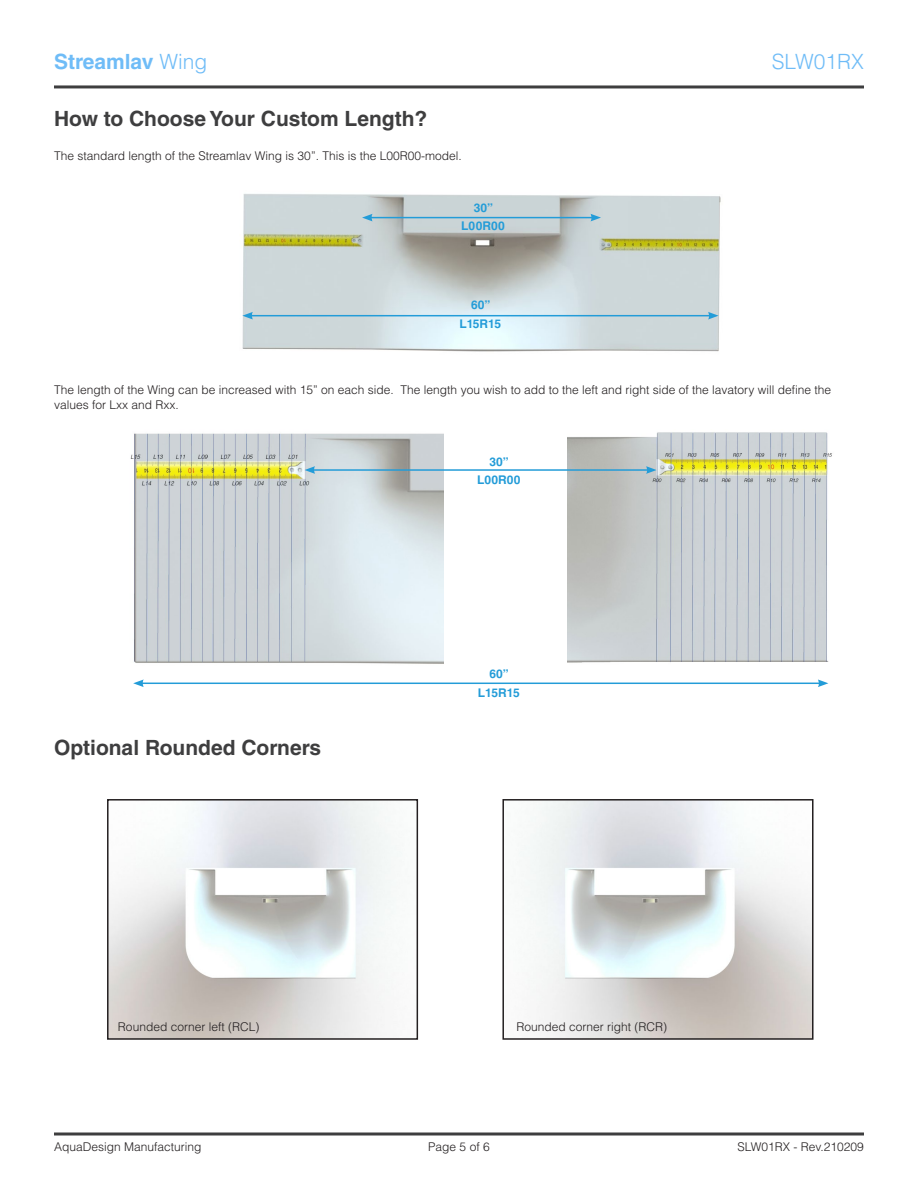
<style>
.page{position:relative;width:918px;height:1188px;background:#fff}
.page>*{position:absolute;margin:0;border:0;box-sizing:border-box;transform-origin:0 0}
.t1{font:700 21px "Helvetica LT Std";color:#3e3e3f}
.t2{font:700 21px "Helvetica LT Std";color:#6fbcf7}
.t3{font:300 21px "Helvetica LT Std";color:#6fbcf7}
.t4{font:300 12px/14.4px "Helvetica LT Std";color:#231f20}
.t5{font:700 12px "Helvetica LT Std";color:#239cd8}
.s1{font-weight:300}
</style>
<div class="page">
<svg style="left:54px;top:1132px;width:810px;height:4px;background:#6e6e6e"></svg>
<hr style="left:54px;top:85px;width:810px;height:3px;background:#3e3e3f">
<img style="left:242px;top:193px;width:479px;height:159px">
<hr style="left:370px;top:217px;width:223px;height:1px;background:#239cd8">
<svg style="left:362px;top:214px;width:11px;height:7px"></svg>
<svg style="left:591px;top:214px;width:10px;height:7px"></svg>
<img style="left:130px;top:433px;width:313px;height:231px">
<img style="left:568px;top:432px;width:264px;height:231px">
<hr style="left:313px;top:469px;width:335px;height:2px;background:#239cd8">
<svg style="left:305px;top:466px;width:10px;height:8px"></svg>
<svg style="left:646px;top:466px;width:11px;height:8px"></svg>
<hr style="left:141px;top:683px;width:679px;height:1px;background:#239cd8">
<svg style="left:133px;top:679px;width:11px;height:8px"></svg>
<svg style="left:818px;top:679px;width:10px;height:8px"></svg>
<hr style="left:251px;top:315px;width:459px;height:1px;background:#239cd8">
<svg style="left:242px;top:312px;width:11px;height:8px"></svg>
<svg style="left:708px;top:312px;width:11px;height:8px"></svg>
<img style="left:110px;top:802px;width:292px;height:235px">
<div style="left:107px;top:799px;width:311px;height:241px;border:2px solid #231f20"></div>
<img style="left:519px;top:802px;width:292px;height:235px">
<div style="left:502px;top:799px;width:312px;height:241px;border:2px solid #231f20"></div>
<h1 class="t2" style="left:54px;top:49px;width:155px">Streamlav <span class="s1">Wing</span></h1>
<h1 class="t3" style="left:772px;top:49px;width:94px">SLW01RX</h1>
<p class="t1" style="left:54px;top:105px;width:375px">How to Choose Your Custom Length?</p>
<p class="t4" style="left:54px;top:148px;width:409px">The standard length of the Streamlav Wing is 30”. This is the L00R00-model.</p>
<p class="t5" style="left:474px;top:200px;width:21px">30”</p>
<p class="t5" style="left:461px;top:219px;width:45px">L00R00</p>
<p class="t5" style="left:471px;top:297px;width:21px">60”</p>
<p class="t5" style="left:459px;top:316px;width:43px">L15R15</p>
<p class="t4" style="left:54px;top:383px;width:779px">The length of the Wing can be increased with 15” on each side. The length you wish to add to the left and right side of the lavatory will define the values for Lxx and Rxx.</p>
<p class="t5" style="left:490px;top:454px;width:21px">30”</p>
<p class="t5" style="left:477px;top:473px;width:45px">L00R00</p>
<p class="t1" style="left:54px;top:735px;width:269px">Optional Rounded Corners</p>
<p class="t5" style="left:490px;top:667px;width:21px">60”</p>
<p class="t5" style="left:478px;top:685px;width:43px">L15R15</p>
<p class="t4" style="left:118px;top:1020px;width:143px">Rounded corner left (RCL)</p>
<p class="t4" style="left:516px;top:1020px;width:152px">Rounded corner right (RCR)</p>
<p class="t4" style="left:54px;top:1140px;width:149px">AquaDesign Manufacturing</p>
<p class="t4" style="left:428px;top:1140px;width:63px">Page 5 of 6</p>
<p class="t4" style="left:737px;top:1140px;width:128px">SLW01RX - Rev.210209</p>
</div>
